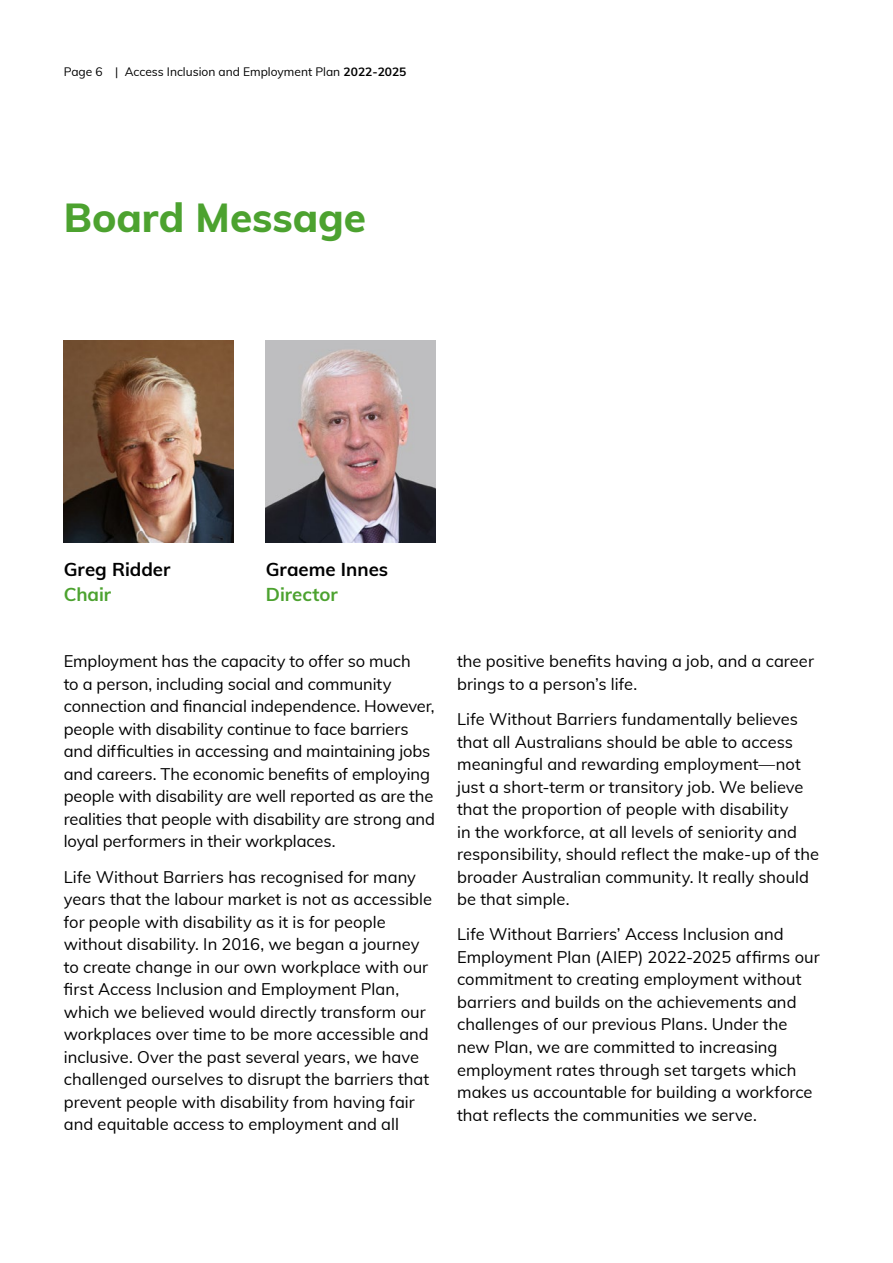
<style>
.page{position:relative;width:893px;height:1263px;background:#fff}
.page>*{position:absolute;margin:0;border:0;box-sizing:border-box;transform-origin:0 0}
.Heading_2{font:800 40.5px "Muli";letter-spacing:-.005em;color:#4ca22f}
.t1{font:700 18.6px/25.3px "Muli";color:#000}
.t2{font:16.5px/22.5px "Muli";color:#000}
.t3{font:12px "Muli";color:#000}
.s1{font-weight:700}
.s2{color:#4ca22f}
</style>
<div class="page">
<img style="left:64px;top:340px;width:170px;height:202px">
<img style="left:266px;top:340px;width:170px;height:202px">
<p class="t3" style="left:64px;top:63px;width:344px">Page 6 | Access Inclusion and Employment Plan <span class="s1">2022-2025</span></p>
<p class="Heading_2" style="left:64px;top:188px;width:304px">Board Message</p>
<p class="t1" style="left:64px;top:555px;width:108px">Greg Ridder<br><span class="s2">Chair</span></p>
<p class="t1" style="left:266px;top:555px;width:124px">Graeme Innes<br><span class="s2">Director</span></p>
<p class="t2" style="left:64px;top:649px;width:373px">Employment has the capacity to offer so much<br>to a person, including social and community connection and financial independence. However, people with disability continue to face barriers and difficulties in accessing and maintaining jobs and careers. The economic benefits of employing people with disability are well reported as are the realities that people with disability are strong and loyal performers in their workplaces.</p>
<p class="t2" style="left:64px;top:864px;width:370px">Life Without Barriers has recognised for many years that the labour market is not as accessible for people with disability as it is for people without disability. In 2016, we began a journey to create change in our own workplace with our first Access Inclusion and Employment Plan, which we believed would directly transform our workplaces over time to be more accessible and inclusive. Over the past several years, we have challenged ourselves to disrupt the barriers that prevent people with disability from having fair and equitable access to employment and all</p>
<p class="t2" style="left:457px;top:649px;width:358px">the positive benefits having a job, and a career brings to a person’s life.</p>
<p class="t2" style="left:457px;top:707px;width:363px">Life Without Barriers fundamentally believes that all Australians should be able to access meaningful and rewarding employment—not just a short-term or transitory job. We believe that the proportion of people with disability<br>in the workforce, at all levels of seniority and responsibility, should reflect the make-up of the broader Australian community. It really should be that simple.</p>
<p class="t2" style="left:457px;top:922px;width:364px">Life Without Barriers’ Access Inclusion and Employment Plan (AIEP) 2022-2025 affirms our commitment to creating employment without barriers and builds on the achievements and challenges of our previous Plans. Under the new Plan, we are committed to increasing employment rates through set targets which makes us accountable for building a workforce that reflects the communities we serve.</p>
</div>
